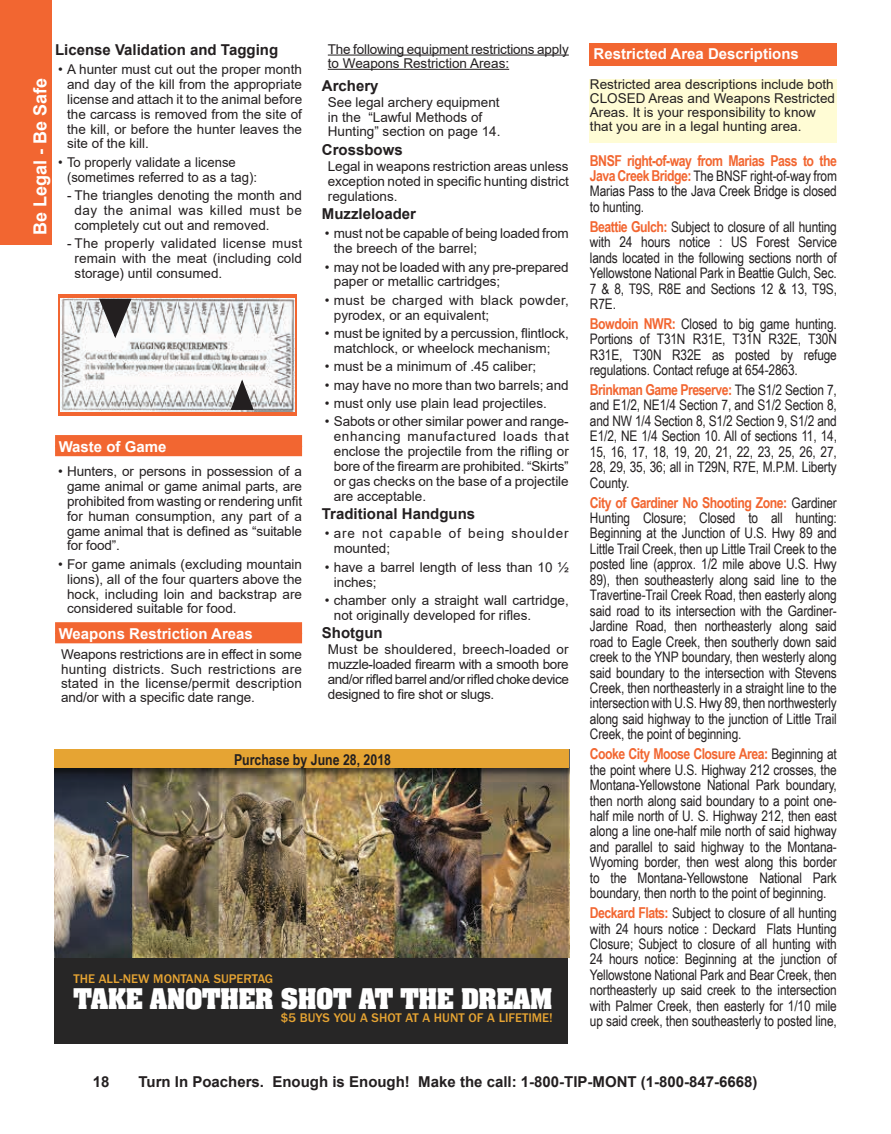
<style>
.page{position:relative;width:891px;height:1134px;background:#fff}
.page>*{position:absolute;margin:0;border:0;box-sizing:border-box;transform-origin:0 0}
.t1{font:700 24.3px "Aachen";color:#fff}
.t2{font:700 18px "Arial";color:#fff}
.t3{font:700 15px "Arial";color:#231f20}
.t4{font:700 15px "Arial Narrow";letter-spacing:-.035em;color:#f26631}
.t5{font:700 15px "Arial";color:#fff}
.t6{font:700 15px "Arial Narrow";color:#231f20}
.t7{font:14.55px/15.5px "Arial Narrow";letter-spacing:-.01em;color:#231f20;text-align:justify}
.t8{font:13.5px/14.9px "Arial";color:#231f20}
.t9{font:13.5px/14.9px "Arial";letter-spacing:.025em;color:#231f20}
.t10{font:13.5px/14.9px "Arial";letter-spacing:.06em;color:#231f20}
.t11{font:500 13.05px "Franklin Gothic";color:#e6a433}
.s1{font-weight:700;font-size:15px;color:#f26631}
.s2{font-weight:400;font-size:14.55px;color:#231f20}
</style>
<div class="page">
<div style="left:590px;top:44px;width:247px;height:22px;background:#f26631"></div>
<div style="left:590px;top:79px;width:247px;height:64px;background:#fffcd5"></div>
<img style="left:54px;top:781px;width:515px;height:177px">
<img style="left:54px;top:768px;width:515px;height:13px">
<div style="left:54px;top:749px;width:515px;height:19px;background:#e6a433"></div>
<div style="left:54px;top:958px;width:514px;height:85px;background:#272626"></div>
<div style="left:55px;top:435px;width:247px;height:12px;background:#f26631"></div>
<div style="left:55px;top:446px;width:247px;height:10px;background:#f26631"></div>
<div style="left:55px;top:622px;width:247px;height:12px;background:#f26631"></div>
<div style="left:55px;top:633px;width:247px;height:10px;background:#f26631"></div>
<hr style="left:328px;top:55px;width:241px;height:1px;background:#231f20">
<hr style="left:328px;top:69px;width:181px;height:1px;background:#231f20">
<div style="left:0;top:0;width:52px;height:245px;background:#f26631"></div>
<svg style="left:58px;top:294px;width:239px;height:122px;background:#f17b4f"></svg>
<img style="left:61px;top:299px;width:233px;height:113px">
<svg style="left:230px;top:380px;width:25px;height:31px"></svg>
<svg style="left:98px;top:298px;width:35px;height:40px"></svg>
<p class="t3" style="left:55px;top:39px;width:225px">License Validation and Tagging</p>
<p class="t8" style="left:67px;top:62px;width:237px;text-align:justify;text-indent:-9px">• A hunter must cut out the proper month and day of the kill from the appropriate license and attach it to the animal before the carcass is removed from the site of the kill, or before the hunter leaves the site of the kill.</p>
<p class="t8" style="left:67px;top:155px;width:191px;text-indent:-9px">• To properly validate a license (sometimes referred to as a tag):</p>
<p class="t8" style="left:75px;top:188px;width:229px;text-align:justify;text-indent:-8px">- The triangles denoting the month and day the animal was killed must be completely cut out and removed.</p>
<p class="t8" style="left:75px;top:236px;width:229px;text-align:justify;text-indent:-8px">- The properly validated license must remain with the meat (including cold storage) until consumed.</p>
<h2 class="t2" style="left:28px;top:235px;width:159px;rotate:-90deg">Be Legal - Be Safe</h2>
<p class="t5" style="left:59px;top:436px;width:109px">Waste of Game</p>
<p class="t8" style="left:67px;top:464px;width:237px;text-align:justify;text-indent:-9px">• Hunters, or persons in possession of a game animal or game animal parts, are prohibited from wasting or rendering unfit for human consumption, any part of a game animal that is defined as “suitable for food”.</p>
<p class="t8" style="left:67px;top:557px;width:236px;text-align:justify;text-indent:-9px">• For game animals (excluding mountain lions), all of the four quarters above the hock, including loin and backstrap are considered suitable for food.</p>
<p class="t5" style="left:59px;top:623px;width:196px">Weapons Restriction Areas</p>
<p class="t8" style="left:61px;top:647px;width:242px;line-height:14.2px;text-align:justify">Weapons restrictions are in effect in some hunting districts. Such restrictions are stated in the license/permit description and/or with a specific date range.</p>
<p class="t8" style="left:328px;top:42px;width:242px;line-height:14.2px">The following equipment restrictions apply to Weapons Restriction Areas:</p>
<p class="t3" style="left:322px;top:75px;width:58px">Archery</p>
<p class="t8" style="left:328px;top:95px;width:174px">See legal archery equipment in the “Lawful Methods of<br>Hunting” section on page 14.</p>
<p class="t3" style="left:322px;top:139px;width:82px">Crossbows</p>
<p class="t8" style="left:328px;top:159px;width:243px;text-align:justify">Legal in weapons restriction areas unless exception noted in specific hunting district regulations.</p>
<p class="t3" style="left:322px;top:203px;width:96px">Muzzleloader</p>
<p class="t8" style="left:334px;top:226px;width:236px;text-indent:-9px">• must not be capable of being loaded from the breech of the barrel;</p>
<p class="t8" style="left:334px;top:259px;width:236px;text-indent:-9px">• may not be loaded with any pre-prepared paper or metallic cartridges;</p>
<p class="t9" style="left:334px;top:293px;width:237px;text-indent:-9px">• must be charged with black powder, pyrodex, or an equivalent;</p>
<p class="t8" style="left:334px;top:326px;width:236px;text-indent:-9px">• must be ignited by a percussion, flintlock, matchlock, or wheelock mechanism;</p>
<p class="t8" style="left:325px;top:359px;width:213px">• must be a minimum of .45 caliber;</p>
<p class="t8" style="left:325px;top:377px;width:245px">• may have no more than two barrels; and</p>
<p class="t8" style="left:325px;top:396px;width:224px">• must only use plain lead projectiles.</p>
<p class="t8" style="left:334px;top:414px;width:237px;text-align:justify;text-indent:-9px">• Sabots or other similar power and range&shy;enhancing manufactured loads that enclose the projectile from the rifling or bore of the firearm are prohibited. “Skirts” or gas checks on the base of a projectile are acceptable.</p>
<p class="t3" style="left:322px;top:503px;width:155px">Traditional Handguns</p>
<p class="t10" style="left:334px;top:526px;width:236px;text-indent:-9px">• are not capable of being shoulder mounted;</p>
<p class="t8" style="left:334px;top:559px;width:236px;text-indent:-9px">• have a barrel length of less than 10 ½ inches;</p>
<p class="t8" style="left:334px;top:593px;width:236px;text-indent:-9px">• chamber only a straight wall cartridge, not originally developed for rifles.</p>
<p class="t3" style="left:322px;top:622px;width:62px">Shotgun</p>
<p class="t8" style="left:328px;top:642px;width:243px;text-align:justify">Must be shouldered, breech-loaded or muzzle-loaded firearm with a smooth bore and/or rifled barrel and/or rifled choke device designed to fire shot or slugs.</p>
<p class="t6" style="left:234px;top:749px;width:159px">Purchase by June 28, 2018</p>
<p class="t11" style="left:73px;top:972px;width:201px">THE ALL-NEW MONTANA SUPERTAG</p>
<h1 class="t1" style="left:73px;top:981px;width:481px">TAKE ANOTHER SHOT AT THE DREAM</h1>
<p class="t11" style="left:281px;top:1011px;width:273px">$5 BUYS YOU A SHOT AT A HUNT OF A LIFETIME!</p>
<p class="t5" style="left:594px;top:43px;width:207px">Restricted Area Descriptions</p>
<p class="t8" style="left:590px;top:77px;width:247px;line-height:14px">Restricted area descriptions include both CLOSED Areas and Weapons Restricted Areas. It is your responsibility to know that you are in a legal hunting area.</p>
<p class="t4" style="left:590px;top:149px;width:249px">BNSF right-of-way from Marias Pass to the</p>
<p class="t7" style="left:590px;top:168px;width:248px"><span class="s1">Java Creek Bridge:</span> The BNSF right-of-way from Marias Pass to the Java Creek Bridge is closed to hunting.</p>
<p class="t7" style="left:590px;top:218px;width:249px"><span class="s1">Beattie Gulch:</span> Subject to closure of all hunting with 24 hours notice : US Forest Service lands located in the following sections north of Yellowstone National Park in Beattie Gulch, Sec.<br>7 &amp; 8, T9S, R8E and Sections 12 &amp; 13, T9S, R7E.</p>
<p class="t7" style="left:590px;top:315px;width:249px"><span class="s1">Bowdoin NWR:</span> Closed to big game hunting.<br>Portions of T31N R31E, T31N R32E, T30N R31E, T30N R32E as posted by refuge regulations. Contact refuge at 654-2863.</p>
<p class="t4" style="left:590px;top:378px;width:248px">Brinkman Game Preserve: <span class="s2">The S1/2 Section 7,</span></p>
<p class="t7" style="left:590px;top:397px;width:249px">and E1/2, NE1/4 Section 7, and S1/2 Section 8, and NW 1/4 Section 8, S1/2 Section 9, S1/2 and E1/2, NE 1/4 Section 10. All of sections 11, 14, 15, 16, 17, 18, 19, 20, 21, 22, 23, 25, 26, 27, 28, 29, 35, 36; all in T29N, R7E, M.P.M. Liberty County.</p>
<p class="t4" style="left:590px;top:491px;width:248px">City of Gardiner No Shooting Zone: <span class="s2">Gardiner</span></p>
<p class="t7" style="left:590px;top:510px;width:249px">Hunting Closure; Closed to all hunting:<br>Beginning at the Junction of U.S. Hwy 89 and Little Trail Creek, then up Little Trail Creek to the posted line (approx. 1/2 mile above U.S. Hwy 89), then southeasterly along said line to the Travertine-Trail Creek Road, then easterly along said road to its intersection with the Gardiner-Jardine Road, then northeasterly along said road to Eagle Creek, then southerly down said creek to the YNP boundary, then westerly along said boundary to the intersection with Stevens Creek, then northeasterly in a straight line to the intersection with U.S. Hwy 89, then northwesterly along said highway to the junction of Little Trail Creek, the point of beginning.</p>
<p class="t4" style="left:590px;top:743px;width:249px">Cooke City Moose Closure Area: <span class="s2">Beginning at</span></p>
<p class="t7" style="left:590px;top:761px;width:249px">the point where U.S. Highway 212 crosses, the Montana-Yellowstone National Park boundary, then north along said boundary to a point one&shy;half mile north of U. S. Highway 212, then east along a line one-half mile north of said highway and parallel to said highway to the Montana-Wyoming border, then west along this border to the Montana-Yellowstone National Park boundary, then north to the point of beginning.</p>
<p class="t7" style="left:590px;top:905px;width:248px"><span class="s1">Deckard Flats:</span> Subject to closure of all hunting with 24 hours notice : Deckard Flats Hunting Closure; Subject to closure of all hunting with 24 hours notice: Beginning at the junction of Yellowstone National Park and Bear Creek, then northeasterly up said creek to the intersection with Palmer Creek, then easterly for 1/10 mile up said creek, then southeasterly to posted line,</p>
<p class="t3" style="left:93px;top:1071px;width:18px">18</p>
<p class="t3" style="left:139px;top:1071px;width:621px">Turn In Poachers. Enough is Enough! Make the call: 1-800-TIP-MONT (1-800-847-6668)</p>
</div>
